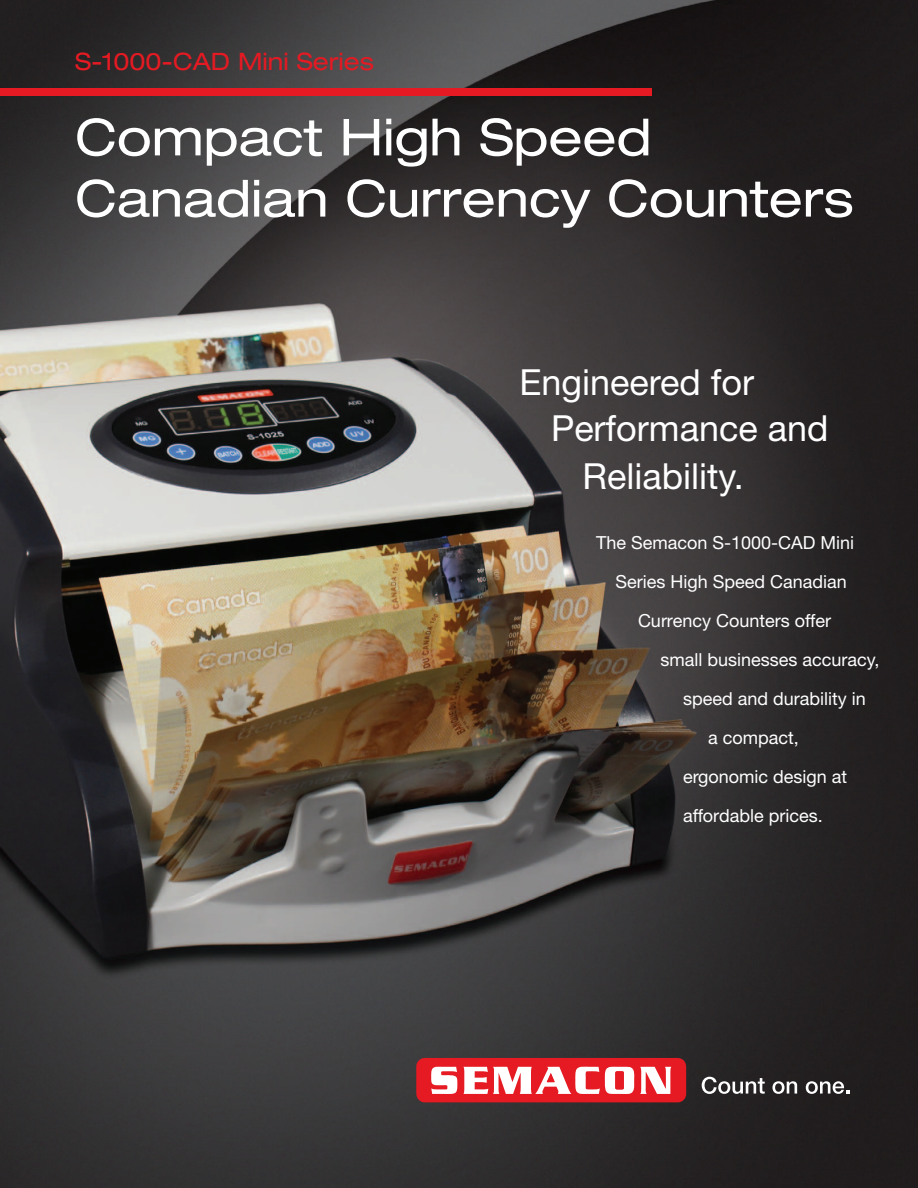
<style>
.page{position:relative;width:918px;height:1188px;background:#fff}
.page>*{position:absolute;margin:0;border:0;box-sizing:border-box;transform-origin:0 0}
.t1{font:expanded 51px/61.2px "Helvetica Neue";color:#fff}
.t2{font:36px "Helvetica Neue";color:#fff}
.t3{font:expanded 24px "Helvetica Neue";color:#e51a23}
.t4{font:18px "Helvetica Neue";color:#fff}
</style>
<div class="page">
<img style="left:0;top:0;width:918px;height:1188px">
<div style="left:0;top:89px;width:652px;height:7px;background:#e51a23"></div>
<svg style="left:416px;top:1058px;width:270px;height:45px"></svg>
<svg style="left:702px;top:1077px;width:63px;height:17px"></svg>
<svg style="left:772px;top:1081px;width:25px;height:13px"></svg>
<svg style="left:806px;top:1081px;width:43px;height:13px"></svg>
<h3 class="t3" style="left:75px;top:52px;width:300px">S-1000-CAD Mini Series</h3>
<h1 class="t1" style="left:75px;top:111px;width:780px">Compact High Speed<br>Canadian Currency Counters</h1>
<h2 class="t2" style="left:520px;top:369px;width:236px">Engineered for</h2>
<h2 class="t2" style="left:551px;top:415px;width:279px">Performance and</h2>
<h2 class="t2" style="left:583px;top:463px;width:163px">Reliability.</h2>
<p class="t4" style="left:596px;top:536px;width:260px">The Semacon S-1000-CAD Mini</p>
<p class="t4" style="left:616px;top:575px;width:233px">Series High Speed Canadian</p>
<p class="t4" style="left:638px;top:614px;width:195px">Currency Counters offer</p>
<p class="t4" style="left:661px;top:653px;width:221px">small businesses accuracy,</p>
<p class="t4" style="left:683px;top:692px;width:184px">speed and durability in</p>
<p class="t4" style="left:708px;top:731px;width:92px">a compact,</p>
<p class="t4" style="left:683px;top:770px;width:166px">ergonomic design at</p>
<p class="t4" style="left:683px;top:809px;width:141px">affordable prices.</p>
</div>
